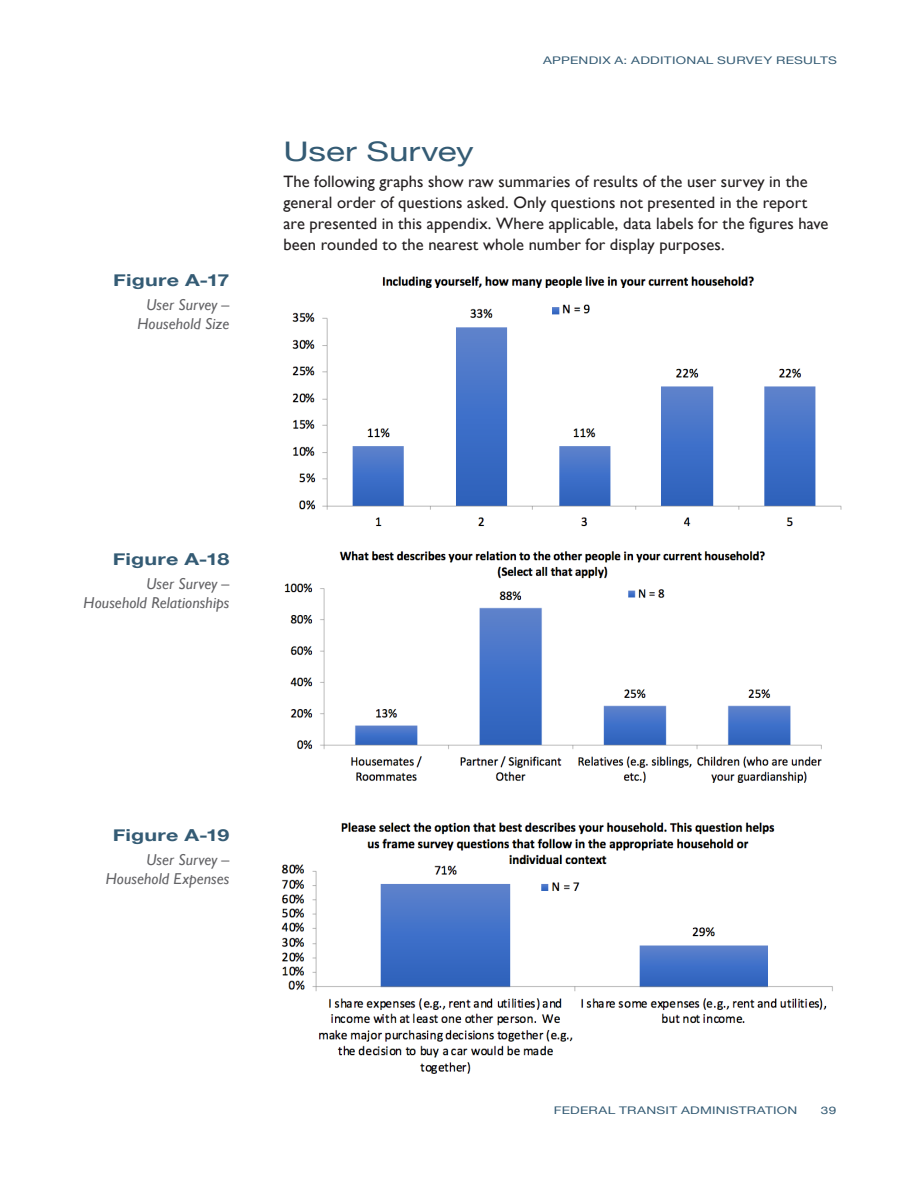
<style>
.page{position:relative;width:918px;height:1188px;background:#fff}
.page>*{position:absolute;margin:0;border:0;box-sizing:border-box;transform-origin:0 0}
.Chapter_section{font:27px "Helvetica Neue";letter-spacing:-.005em;color:#345b74;scale:1.3 1}
.Body_Text{font:16.5px/21px "Gill Sans";letter-spacing:.005em;color:#231f20}
.Figure_Table_head{font:700 16.5px "Helvetica Neue";letter-spacing:.01em;color:#345b74;scale:1.3 1}
.H3{font:700 16.5px "Helvetica Neue";letter-spacing:.01em;color:#345b74;scale:1.3 1}
.FIGURES_following{font:italic 15.75px/18.9px "Gill Sans";letter-spacing:.005em;color:#636366;text-align:center}
.H3-2{font:italic 15.75px/18.9px "Gill Sans";letter-spacing:.005em;color:#636366;text-align:right}
.t1{font:10.5px "Helvetica Neue";letter-spacing:.02em;color:#345b74;scale:1.3 1}
</style>
<div class="page">
<img style="left:292px;top:276px;width:550px;height:251px">
<img style="left:281px;top:822px;width:552px;height:252px">
<img style="left:285px;top:551px;width:537px;height:232px">
<h4 class="Figure_Table_head" style="left:113px;top:267px;width:91px">Figure A-17</h4>
<p class="FIGURES_following" style="left:137px;top:296px;width:94px">User Survey –<br>Household Size</p>
<p class="t1" style="left:543px;top:52px;width:228px">APPENDIX A: ADDITIONAL SURVEY RESULTS</p>
<h3 class="Chapter_section" style="left:284px;top:132px;width:148px">User Survey</h3>
<p class="Body_Text" style="left:284px;top:171px;width:547px">The following graphs show raw summaries of results of the user survey in the general order of questions asked. Only questions not presented in the report are presented in this appendix. Where applicable, data labels for the figures have been rounded to the nearest whole number for display purposes.</p>
<h4 class="Figure_Table_head" style="left:113px;top:546px;width:91px">Figure A-18</h4>
<p class="FIGURES_following" style="left:84px;top:575px;width:147px;text-align:right">User Survey –<br>Household Relationships</p>
<p class="H3" style="left:113px;top:822px;width:91px">Figure A-19</p>
<p class="H3-2" style="left:106px;top:851px;width:125px">User Survey –<br>Household Expenses</p>
<p class="t1" style="left:554px;top:1103px;width:189px">FEDERAL TRANSIT ADMINISTRATION</p>
<p class="t1" style="left:821px;top:1103px;width:13px">39</p>
</div>
